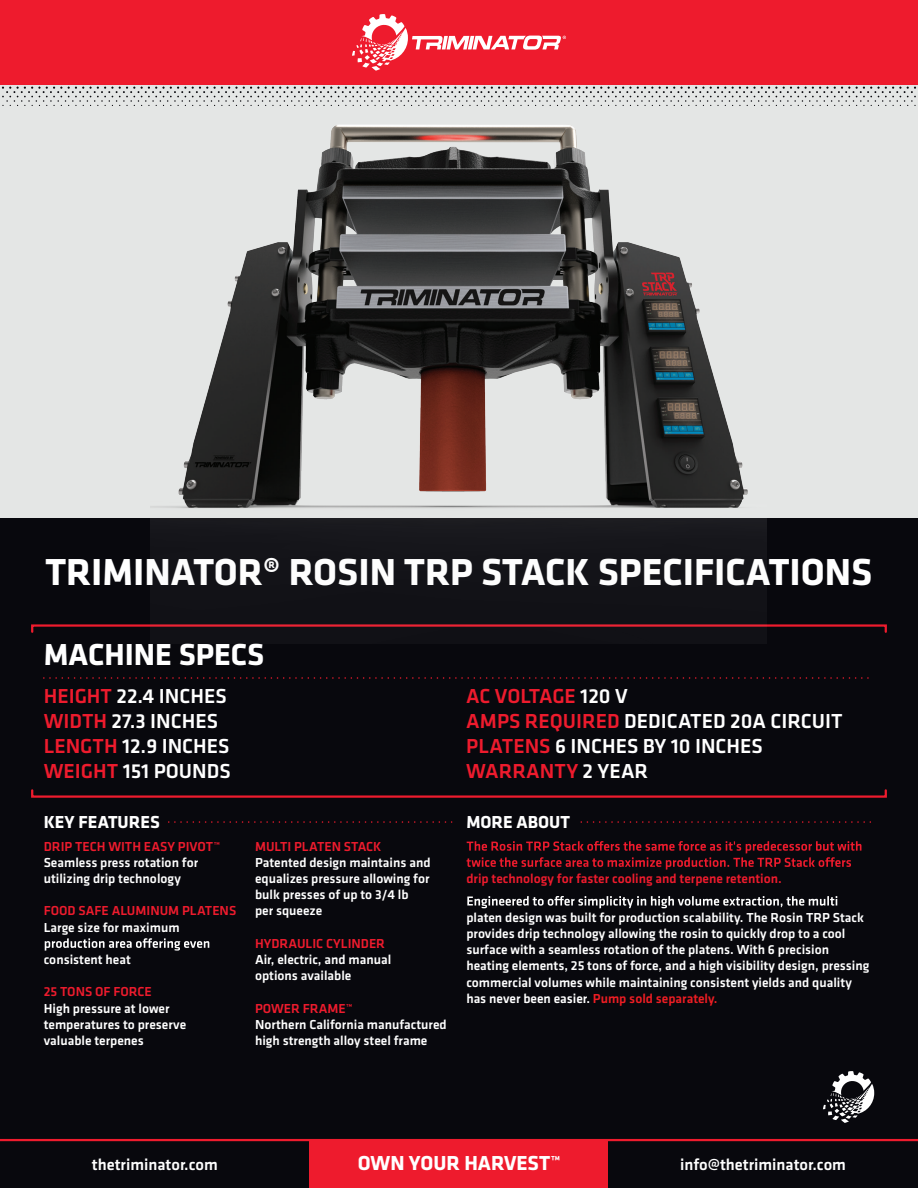
<style>
.page{position:relative;width:918px;height:1188px;background:#e4e6e5}
.page>*{position:absolute;margin:0;border:0;box-sizing:border-box;transform-origin:0 0}
.t1{font:700 39px "Klavika Basic";color:#fff}
.t2{font:700 31.5px "Klavika Basic";color:#fff}
.t3{font:500 21px/25.2px "Klavika Basic";color:#fff}
.t4{font:700 21px "Klavika Basic";color:#fff}
.t5{font:700 18px "Klavika Basic";color:#fff}
.t6{font:500 16.5px "Klavika Basic";color:#fff}
.t7{font:500 13.5px/16.2px "Klavika Basic";color:#fff}
.t8{font:500 13.5px "Klavika Basic";color:#ee1b2d}
.s1{color:#ee1b2d}
.s2{color:#ee1d23}
</style>
<div class="page">
<svg style="left:2px;top:87px;width:914px;height:19px"></svg>
<div style="left:0;top:0;width:918px;height:85px;background:#ee1b2d"></div>
<div style="left:0;top:519px;width:918px;height:669px;background:#08080d"></div>
<hr style="left:0;top:1139px;width:918px;height:2px;background:#ee1b2d">
<svg style="left:44px;top:677px;width:825px;height:2px"></svg>
<svg style="left:169px;top:821px;width:283px;height:2px"></svg>
<svg style="left:581px;top:821px;width:290px;height:2px"></svg>
<svg style="left:45px;top:938px;width:164px;height:13px"></svg>
<svg style="left:467px;top:841px;width:394px;height:29px"></svg>
<svg style="left:467px;top:896px;width:370px;height:12px"></svg>
<div style="left:310px;top:1140px;width:298px;height:48px;background:#ee1b2d"></div>
<svg style="left:363px;top:14px;width:42px;height:13px"></svg>
<svg style="left:823px;top:1071px;width:51px;height:52px"></svg>
<div style="left:31px;top:624px;width:856px;height:9px;border:2px solid #ee1b2d"></div>
<div style="left:31px;top:789px;width:856px;height:9px;border:2px solid #ee1b2d"></div>
<img style="left:150px;top:27px;width:616px;height:606px">
<h1 class="t1" style="left:45px;top:544px;width:829px">TRIMINATOR® ROSIN TRP STACK SPECIFICATIONS</h1>
<h2 class="t2" style="left:44px;top:632px;width:222px">MACHINE SPECS</h2>
<h3 class="t3" style="left:44px;top:683px;width:189px"><span class="s1">HEIGHT</span> 22.4 INCHES<br><span class="s1">WIDTH</span> 27.3 INCHES<br><span class="s1">LENGTH</span> 12.9 INCHES<br><span class="s1">WEIGHT</span> 151 POUNDS</h3>
<h3 class="t3" style="left:466px;top:683px;width:378px"><span class="s1">AC VOLTAGE</span> 120 V<br><span class="s1">AMPS REQUIRED</span> DEDICATED 20A CIRCUIT<br><span class="s1">PLATENS</span> 6 INCHES BY 10 INCHES<br><span class="s1">WARRANTY</span> 2 YEAR</h3>
<h3 class="t5" style="left:44px;top:809px;width:118px">KEY FEATURES</h3>
<p class="t8" style="left:44px;top:837px;width:178px">DRIP TECH WITH EASY PIVOT™</p>
<p class="t7" style="left:44px;top:854px;width:156px">Seamless press rotation for utilizing drip technology</p>
<p class="t8" style="left:44px;top:902px;width:194px">FOOD SAFE ALUMINUM PLATENS</p>
<p class="t7" style="left:44px;top:919px;width:137px">Large size for maximum</p>
<p class="t7" style="left:44px;top:951px;width:89px">consistent heat</p>
<p class="t8" style="left:44px;top:983px;width:110px">25 TONS OF FORCE</p>
<p class="t7" style="left:44px;top:1000px;width:144px">High pressure at lower temperatures to preserve valuable terpenes</p>
<h3 class="t5" style="left:466px;top:809px;width:105px">MORE ABOUT</h3>
<p class="t8" style="left:255px;top:837px;width:128px">MULTI PLATEN STACK</p>
<p class="t7" style="left:255px;top:854px;width:177px">Patented design maintains and equalizes pressure allowing for bulk presses of up to 3/4 lb<br>per squeeze</p>
<p class="t8" style="left:255px;top:934px;width:132px">HYDRAULIC CYLINDER</p>
<p class="t7" style="left:255px;top:951px;width:138px">Air, electric, and manual options available</p>
<p class="t8" style="left:255px;top:999px;width:99px">POWER FRAME™</p>
<p class="t7" style="left:255px;top:1016px;width:193px">Northern California manufactured high strength alloy steel frame</p>
<p class="t8" style="left:466px;top:869px;width:317px">drip technology for faster cooling and terpene retention.</p>
<p class="t7" style="left:466px;top:909px;width:405px">platen design was built for production scalability. The Rosin TRP Stack provides drip technology allowing the rosin to quickly drop to a cool surface with a seamless rotation of the platens. With 6 precision heating elements, 25 tons of force, and a high visibility design, pressing commercial volumes while maintaining consistent yields and quality has never been easier. <span class="s2">Pump sold separately.</span></p>
<p class="t6" style="left:92px;top:1153px;width:127px">thetriminator.com</p>
<h3 class="t4" style="left:358px;top:1148px;width:204px">OWN YOUR HARVEST™</h3>
<p class="t6" style="left:680px;top:1153px;width:167px">info@thetriminator.com</p>
</div>
